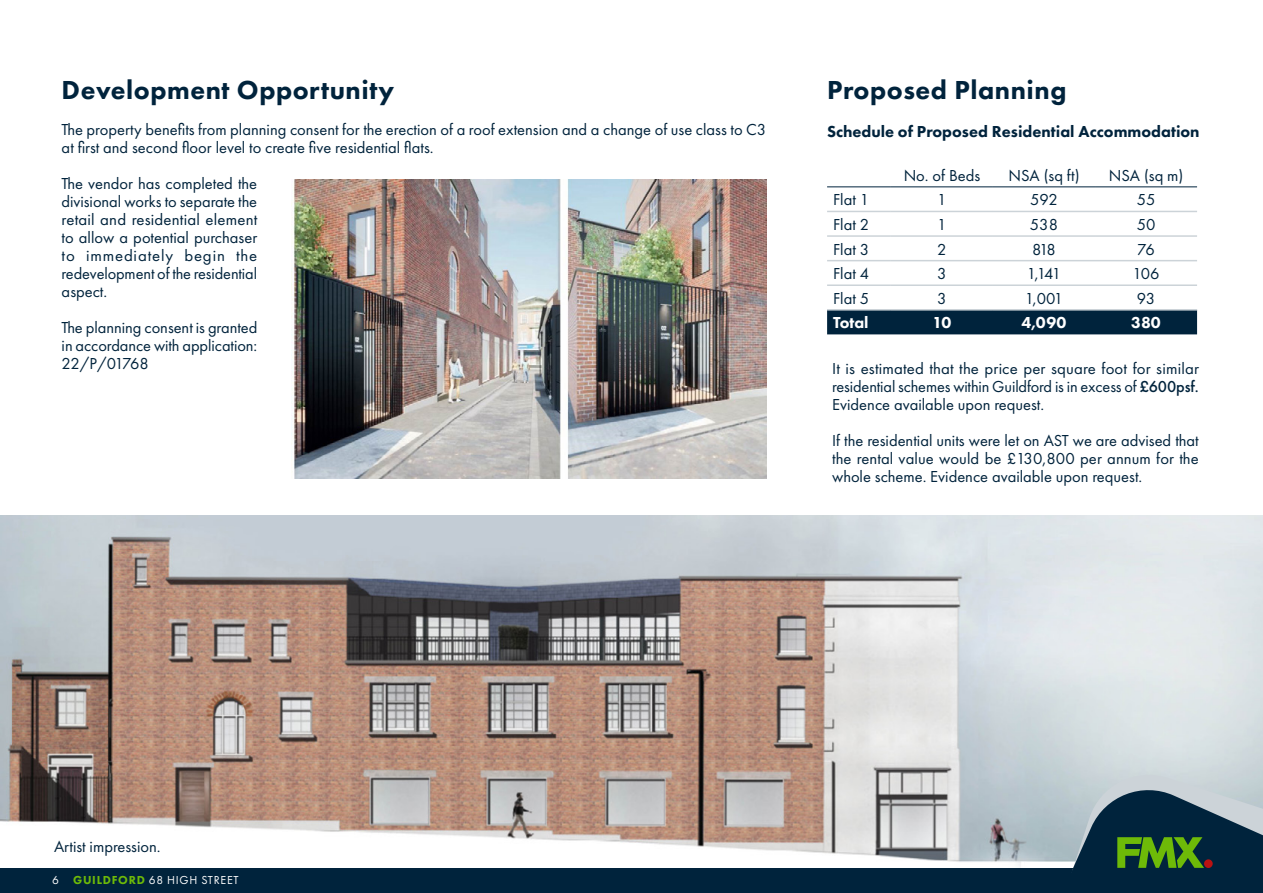
<style>
.page{position:relative;width:1263px;height:893px;background:#fff}
.page>*{position:absolute;margin:0;border:0;box-sizing:border-box;transform-origin:0 0}
.t1{font:800 27px "Futura PT";letter-spacing:.02em;color:#00233c}
.t2{font:16.5px/18px "Futura PT";color:#00233c;text-align:justify}
.t3{font:800 16.5px "Futura PT";color:#00233c}
.t4{font:800 16.5px "Futura PT";color:#fff}
.t5{font:12px "Futura PT";letter-spacing:.06em;color:#fff}
.s1{font-weight:500}
.s2{font-weight:800;color:#6eba08}
</style>
<div class="page">
<div style="left:0;top:869px;width:1099px;height:24px;background:#00233c"></div>
<img style="left:0;top:515px;width:1263px;height:352px">
<svg style="left:1042px;top:767px;width:221px;height:126px;background:#577277"></svg>
<div style="left:1204px;top:859px;width:9px;height:9px;background:#ba1212;border-radius:50%"></div>
<svg style="left:827px;top:187px;width:370px;height:75px"></svg>
<div style="left:827px;top:311px;width:370px;height:23px;background:#00233c"></div>
<hr style="left:827px;top:211px;width:64px;height:1px;background:#ccd3d8">
<hr style="left:891px;top:211px;width:102px;height:1px;background:#ccd3d8">
<hr style="left:993px;top:211px;width:102px;height:1px;background:#ccd3d8">
<hr style="left:1095px;top:211px;width:102px;height:1px;background:#ccd3d8">
<hr style="left:827px;top:235px;width:64px;height:2px;background:#ccd3d8">
<hr style="left:891px;top:235px;width:102px;height:2px;background:#ccd3d8">
<hr style="left:993px;top:235px;width:102px;height:2px;background:#ccd3d8">
<hr style="left:1095px;top:235px;width:102px;height:2px;background:#ccd3d8">
<hr style="left:827px;top:260px;width:64px;height:1px;background:#ccd3d8">
<hr style="left:891px;top:260px;width:102px;height:1px;background:#ccd3d8">
<hr style="left:993px;top:260px;width:102px;height:1px;background:#ccd3d8">
<hr style="left:1095px;top:260px;width:102px;height:1px;background:#ccd3d8">
<hr style="left:827px;top:284px;width:64px;height:2px;background:#ccd3d8">
<hr style="left:891px;top:284px;width:102px;height:2px;background:#ccd3d8">
<hr style="left:993px;top:284px;width:102px;height:2px;background:#ccd3d8">
<hr style="left:1095px;top:284px;width:102px;height:2px;background:#ccd3d8">
<hr style="left:827px;top:309px;width:64px;height:2px;background:#ccd3d8">
<hr style="left:891px;top:309px;width:102px;height:2px;background:#ccd3d8">
<hr style="left:993px;top:309px;width:102px;height:2px;background:#ccd3d8">
<hr style="left:1095px;top:309px;width:102px;height:2px;background:#ccd3d8">
<hr style="left:827px;top:186px;width:64px;height:1px;background:#00233c">
<hr style="left:891px;top:186px;width:102px;height:1px;background:#00233c">
<hr style="left:993px;top:186px;width:102px;height:1px;background:#00233c">
<hr style="left:1095px;top:186px;width:102px;height:1px;background:#00233c">
<img style="left:291px;top:179px;width:475px;height:300px">
<h1 class="t1" style="left:62px;top:73px;width:334px">Development Opportunity</h1>
<p class="t2" style="left:62px;top:121px;width:706px">The property benefits from planning consent for the erection of a roof extension and a change of use class to C3 at first and second floor level to create five residential flats.</p>
<p class="t2" style="left:62px;top:175px;width:197px">The vendor has completed the divisional works to separate the retail and residential element to allow a potential purchaser to immediately begin the redevelopment of the residential aspect.</p>
<p class="t2" style="left:62px;top:319px;width:197px">The planning consent is granted in accordance with application:<br>22/P/01768</p>
<h1 class="t1" style="left:827px;top:73px;width:241px">Proposed Planning</h1>
<p class="t3" style="left:827px;top:121px;width:374px">Schedule of Proposed Residential Accommodation</p>
<p class="t2" style="left:904px;top:166px;width:78px">No. of Beds</p>
<p class="t2" style="left:1008px;top:166px;width:73px">NSA (sq ft)</p>
<p class="t2" style="left:1109px;top:166px;width:76px">NSA (sq m)</p>
<p class="t2" style="left:833px;top:191px;width:38px">Flat 1</p>
<p class="t2" style="left:937px;top:191px;width:11px">1</p>
<p class="t2" style="left:1030px;top:191px;width:29px">592</p>
<p class="t2" style="left:1137px;top:191px;width:20px">55</p>
<p class="t2" style="left:833px;top:215px;width:38px">Flat 2</p>
<p class="t2" style="left:937px;top:215px;width:11px">1</p>
<p class="t2" style="left:1030px;top:215px;width:30px">538</p>
<p class="t2" style="left:1137px;top:215px;width:20px">50</p>
<p class="t2" style="left:833px;top:240px;width:38px">Flat 3</p>
<p class="t2" style="left:937px;top:240px;width:11px">2</p>
<p class="t2" style="left:1032px;top:240px;width:25px">818</p>
<p class="t2" style="left:1137px;top:240px;width:19px">76</p>
<p class="t2" style="left:833px;top:265px;width:38px">Flat 4</p>
<p class="t2" style="left:937px;top:265px;width:11px">3</p>
<p class="t2" style="left:1027px;top:265px;width:36px">1,141</p>
<p class="t2" style="left:1132px;top:265px;width:29px">106</p>
<p class="t2" style="left:833px;top:289px;width:38px">Flat 5</p>
<p class="t2" style="left:937px;top:289px;width:11px">3</p>
<p class="t2" style="left:1025px;top:289px;width:40px">1,001</p>
<p class="t2" style="left:1137px;top:289px;width:20px">93</p>
<p class="t4" style="left:833px;top:313px;width:37px">Total</p>
<p class="t4" style="left:933px;top:313px;width:20px">10</p>
<p class="t4" style="left:1021px;top:313px;width:46px">4,090</p>
<p class="t4" style="left:1131px;top:313px;width:31px">380</p>
<p class="t2" style="left:832px;top:359px;width:368px">It is estimated that the price per square foot for similar residential schemes within Guildford is in excess of <span class="s1">£600psf.<br></span>Evidence available upon request.</p>
<p class="t2" style="left:832px;top:431px;width:368px">If the residential units were let on AST we are advised that the rental value would be £130,800 per annum for the whole scheme. Evidence available upon request.</p>
<p class="t2" style="left:54px;top:837px;width:108px">Artist impression.</p>
<p class="t5" style="left:52px;top:872px;width:188px">6 <span class="s2">GUILDFORD</span> 68 HIGH STREET</p>
</div>
